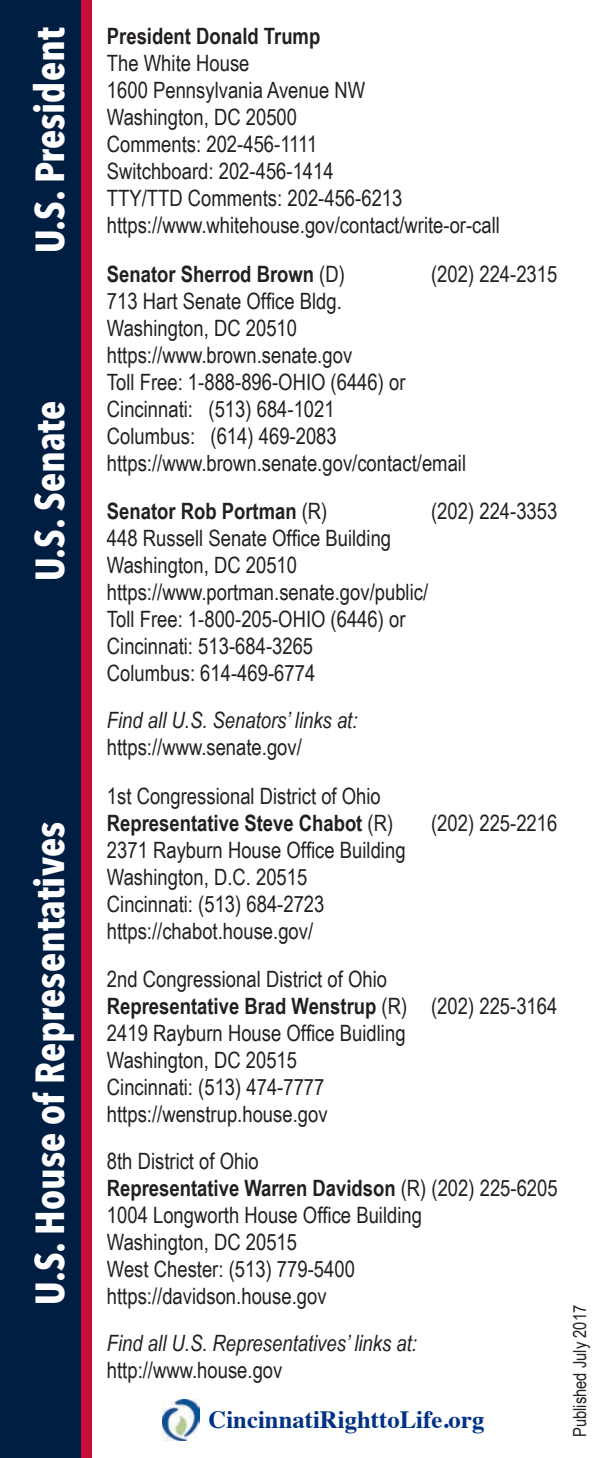
<style>
.page{position:relative;width:608px;height:1458px;background:#fff}
.page>*{position:absolute;margin:0;border:0;box-sizing:border-box;transform-origin:0 0}
.t1{font:700 40.5px "Avenir Next Condensed";color:#fff}
.t2{font:700 24.75px "Times";color:#003186}
.t3{font:22.5px/27px "Arial Narrow";color:#231f20}
.t4{font:italic 22.5px "Arial Narrow";color:#231f20}
.t5{font:700 22.5px "Arial Narrow";color:#231f20}
.t6{font:18px "Arial Narrow";color:#231f20}
.s1{font-weight:400}
.s2{font-weight:700}
</style>
<div class="page">
<div style="left:0;top:0;width:81px;height:1458px;background:#001e41"></div>
<div style="left:81px;top:0;width:10px;height:1458px;background:#c80d3a"></div>
<img style="left:163px;top:1400px;width:36px;height:40px">
<h1 class="t1" style="left:25px;top:253px;width:227px;rotate:-90deg">U.S. President</h1>
<h1 class="t1" style="left:25px;top:581px;width:182px;rotate:-90deg">U.S. Senate</h1>
<h1 class="t1" style="left:25px;top:1305px;width:485px;rotate:-90deg">U.S. House of Representatives</h1>
<p class="t5" style="left:107px;top:19px;width:215px">President Donald Trump</p>
<p class="t3" style="left:107px;top:49px;width:394px">The White House<br>1600 Pennsylvania Avenue NW<br>Washington, DC 20500<br>Comments: 202-456-1111<br>Switchboard: 202-456-1414<br>TTY/TTD Comments: 202-456-6213 https://www.whitehouse.gov/contact/write-or-call</p>
<p class="t5" style="left:107px;top:257px;width:239px">Senator Sherrod Brown <span class="s1">(D)</span></p>
<p class="t3" style="left:431px;top:260px;width:128px">(202) 224-2315</p>
<p class="t3" style="left:107px;top:287px;width:360px">713 Hart Senate Office Bldg.<br>Washington, DC 20510 https://www.brown.senate.gov<br>Toll Free: 1-888-896-OHIO (6446) or<br>Cincinnati: (513) 684-1021<br>Columbus: (614) 469-2083 https://www.brown.senate.gov/contact/email</p>
<p class="t5" style="left:107px;top:494px;width:222px">Senator Rob Portman <span class="s1">(R)</span></p>
<p class="t3" style="left:431px;top:496px;width:128px">(202) 224-3353</p>
<p class="t3" style="left:107px;top:523px;width:323px">448 Russell Senate Office Building<br>Washington, DC 20510 https://www.portman.senate.gov/public/<br>Toll Free: 1-800-205-OHIO (6446) or<br>Cincinnati: 513-684-3265<br>Columbus: 614-469-6774</p>
<p class="t4" style="left:107px;top:704px;width:252px">Find all U.S. Senators’ links at:</p>
<p class="t3" style="left:107px;top:733px;width:196px">https://www.senate.gov/</p>
<p class="t3" style="left:107px;top:782px;width:288px">1st Congressional District of Ohio<br><span class="s2">Representative Steve Chabot</span> (R)</p>
<p class="t3" style="left:431px;top:809px;width:128px">(202) 225-2216</p>
<p class="t3" style="left:107px;top:836px;width:300px">2371 Rayburn House Office Building<br>Washington, D.C. 20515<br>Cincinnati: (513) 684-2723 https://chabot.house.gov/</p>
<p class="t3" style="left:107px;top:964px;width:452px">2nd Congressional District of Ohio<br><span class="s2">Representative Brad Wenstrup</span> (R) (202) 225-3164<br>2419 Rayburn House Office Buidling<br>Washington, DC 20515<br>Cincinnati: (513) 474-7777<br>https://wenstrup.house.gov</p>
<p class="t3" style="left:107px;top:1147px;width:452px">8th District of Ohio<br><span class="s2">Representative Warren Davidson</span> (R) (202) 225-6205<br>1004 Longworth House Office Building<br>Washington, DC 20515<br>West Chester: (513) 779-5400 https://davidson.house.gov</p>
<p class="t4" style="left:107px;top:1328px;width:311px">Find all U.S. Representatives’ links at:</p>
<p class="t3" style="left:107px;top:1356px;width:177px">http://www.house.gov</p>
<p class="t2" style="left:208px;top:1396px;width:277px">CincinnatiRighttoLife.org</p>
<p class="t6" style="left:566px;top:1437px;width:134px;rotate:-90deg">Published July 2017</p>
</div>
